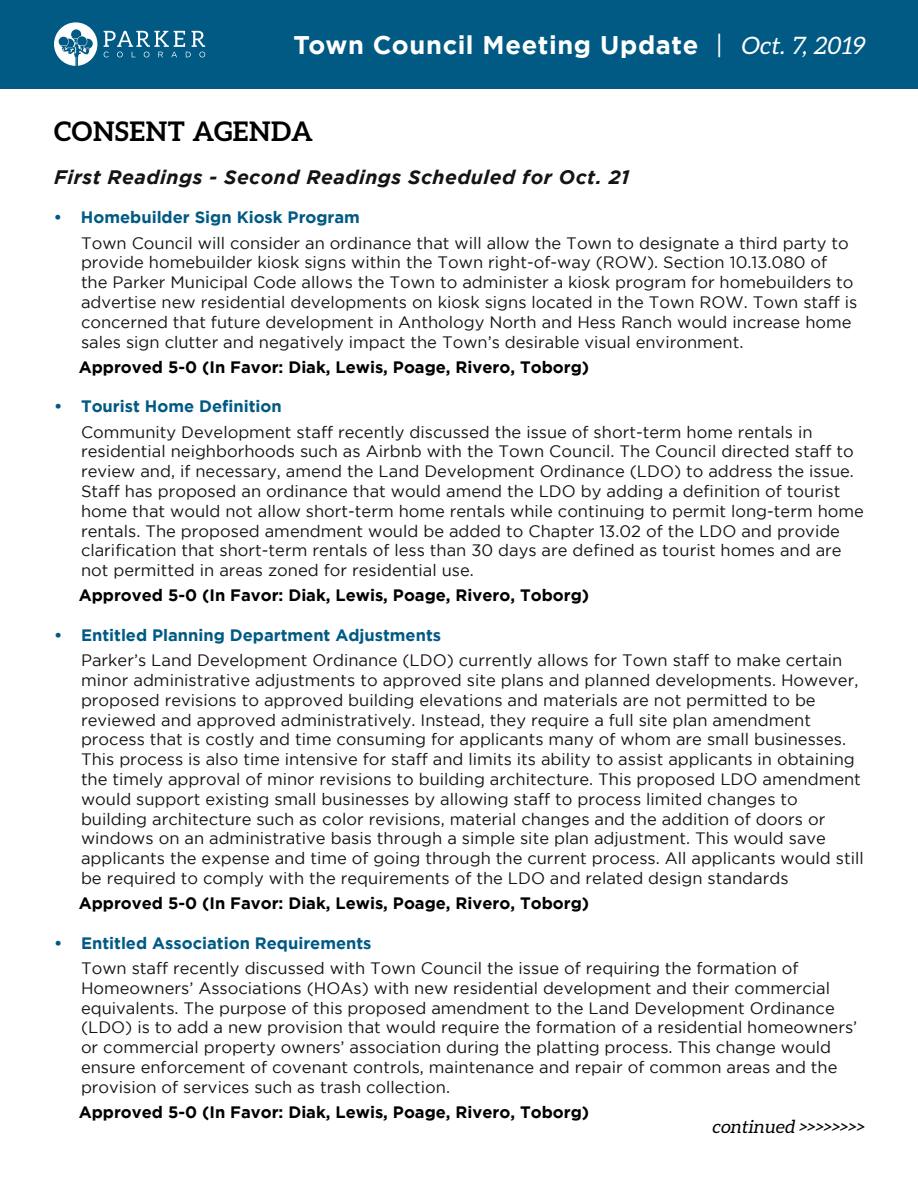
<style>
.page{position:relative;width:918px;height:1188px;background:#fff}
.page>*{position:absolute;margin:0;border:0;box-sizing:border-box;transform-origin:0 0}
.t1{font:700 27px "Aleo";letter-spacing:.025em;color:#000}
.t2{font:700 25.5px "Gotham";letter-spacing:.025em;color:#fff}
.t3{font:italic 700 19.5px "Gotham";letter-spacing:.025em;color:#151313}
.t4{font:italic 18px "Aleo";color:#000}
.t5{font:16.5px/19.8px "Gotham";color:#151313}
.t6{font:700 16.5px "Gotham";color:#000}
.t7{font:700 16.5px "Gotham";color:#005a84}
.s1{font-weight:400}
.s2{font-family:"Aleo";font-weight:400;font-style:italic;font-size:24px}
</style>
<div class="page">
<div style="left:0;top:0;width:918px;height:88px;background:#005a84"></div>
<svg style="left:54px;top:22px;width:43px;height:44px"></svg>
<svg style="left:104px;top:31px;width:101px;height:26px"></svg>
<h2 class="t2" style="left:294px;top:30px;width:577px">Town Council Meeting Update <span class="s1">|</span> <span class="s2">Oct. 7, 2019</span></h2>
<h1 class="t1" style="left:54px;top:115px;width:261px">CONSENT AGENDA</h1>
<p class="t3" style="left:54px;top:166px;width:577px">First Readings - Second Readings Scheduled for Oct. 21</p>
<p class="t7" style="left:54px;top:208px;width:308px">• Homebuilder Sign Kiosk Program</p>
<p class="t5" style="left:81px;top:233px;width:778px">Town Council will consider an ordinance that will allow the Town to designate a third party to provide homebuilder kiosk signs within the Town right-of-way (ROW). Section 10.13.080 of the Parker Municipal Code allows the Town to administer a kiosk program for homebuilders to advertise new residential developments on kiosk signs located in the Town ROW. Town staff is concerned that future development in Anthology North and Hess Ranch would increase home sales sign clutter and negatively impact the Town’s desirable visual environment.</p>
<p class="t6" style="left:79px;top:357px;width:512px">Approved 5-0 (In Favor: Diak, Lewis, Poage, Rivero, Toborg)</p>
<p class="t7" style="left:54px;top:397px;width:229px">• Tourist Home Definition</p>
<p class="t5" style="left:81px;top:422px;width:784px">Community Development staff recently discussed the issue of short-term home rentals in residential neighborhoods such as Airbnb with the Town Council. The Council directed staff to review and, if necessary, amend the Land Development Ordinance (LDO) to address the issue.<br>Staff has proposed an ordinance that would amend the LDO by adding a definition of tourist home that would not allow short-term home rentals while continuing to permit long-term home rentals. The proposed amendment would be added to Chapter 13.02 of the LDO and provide clarification that short-term rentals of less than 30 days are defined as tourist homes and are not permitted in areas zoned for residential use.</p>
<p class="t6" style="left:79px;top:586px;width:512px">Approved 5-0 (In Favor: Diak, Lewis, Poage, Rivero, Toborg)</p>
<p class="t7" style="left:54px;top:626px;width:389px">• Entitled Planning Department Adjustments</p>
<p class="t5" style="left:81px;top:650px;width:784px">Parker’s Land Development Ordinance (LDO) currently allows for Town staff to make certain minor administrative adjustments to approved site plans and planned developments. However, proposed revisions to approved building elevations and materials are not permitted to be reviewed and approved administratively. Instead, they require a full site plan amendment process that is costly and time consuming for applicants many of whom are small businesses.<br>This process is also time intensive for staff and limits its ability to assist applicants in obtaining the timely approval of minor revisions to building architecture. This proposed LDO amendment would support existing small businesses by allowing staff to process limited changes to building architecture such as color revisions, material changes and the addition of doors or windows on an administrative basis through a simple site plan adjustment. This would save applicants the expense and time of going through the current process. All applicants would still be required to comply with the requirements of the LDO and related design standards</p>
<p class="t6" style="left:79px;top:894px;width:512px">Approved 5-0 (In Favor: Diak, Lewis, Poage, Rivero, Toborg)</p>
<p class="t7" style="left:54px;top:933px;width:319px">• Entitled Association Requirements</p>
<p class="t5" style="left:81px;top:958px;width:778px">Town staff recently discussed with Town Council the issue of requiring the formation of Homeowners’ Associations (HOAs) with new residential development and their commercial equivalents. The purpose of this proposed amendment to the Land Development Ordinance (LDO) is to add a new provision that would require the formation of a residential homeowners’ or commercial property owners’ association during the platting process. This change would ensure enforcement of covenant controls, maintenance and repair of common areas and the provision of services such as trash collection.</p>
<p class="t6" style="left:79px;top:1103px;width:512px">Approved 5-0 (In Favor: Diak, Lewis, Poage, Rivero, Toborg)</p>
<p class="t4" style="left:712px;top:1116px;width:157px">continued &gt;&gt;&gt;&gt;&gt;&gt;&gt;&gt;</p>
</div>
